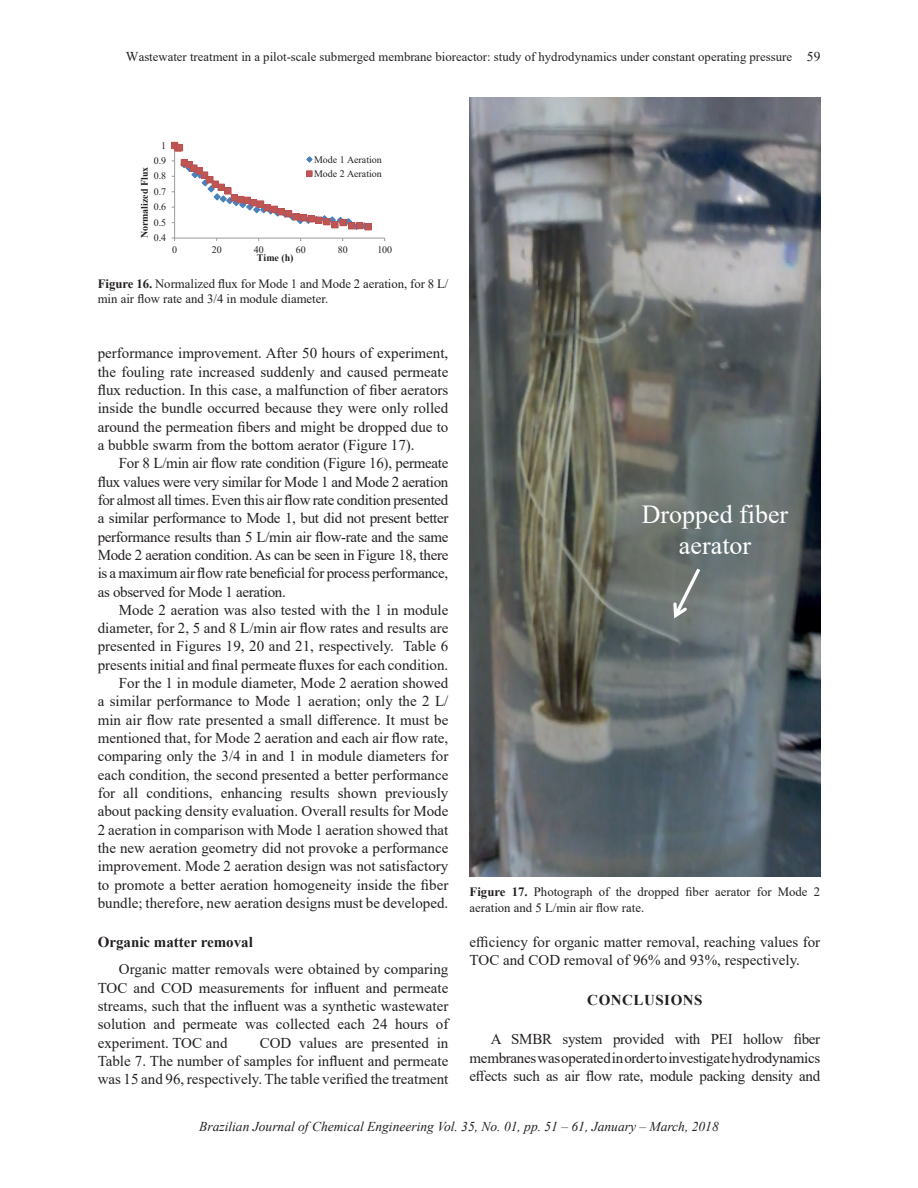
<style>
.page{position:relative;width:918px;height:1188px;background:#fff}
.page>*{position:absolute;margin:0;border:0;box-sizing:border-box;transform-origin:0 0}
.t1{font:25.95px/31.2px "Times New Roman";color:#fff;text-align:center}
.t2{font:15px/18.3px "Times New Roman";color:#231f20;text-align:justify}
.t3{font:700 15px "Times New Roman";color:#231f20}
.t4{font:700 15px "Times New Roman";letter-spacing:.035em;color:#231f20}
.t5{font:italic 13.5px "Times New Roman";color:#231f20}
.t6{font:12.75px/15.3px "Times New Roman";color:#231f20}
.t7{font:9.9px/14px "Times New Roman";color:#231f20}
.t8{font:700 9.9px "Times New Roman";color:#231f20}
.s1{font-size:13.5px}
.s2{font-weight:700}
</style>
<div class="page">
<img style="left:470px;top:98px;width:350px;height:779px">
<svg style="left:671px;top:565px;width:32px;height:56px;background:#828885"></svg>
<hr style="left:174px;top:145px;width:1px;height:93px;background:#989a9d">
<hr style="left:175px;top:238px;width:210px;height:1px;background:#989a9d">
<div style="left:365px;top:223px;width:7px;height:7px;border:1px solid #bb5150"></div>
<svg style="left:171px;top:141px;width:200px;height:90px"></svg>
<div style="left:306px;top:170px;width:6px;height:7px;border:1px solid #bb5150"></div>
<p class="t6" style="left:126px;top:49px;width:696px"><span class="s1">W</span>astewater treatment in a pilot-scale submerged membrane bioreactor: study of hydrodynamics under constant operating pressure <span class="s1">59</span></p>
<p class="t7" style="left:161px;top:138px;width:6px">1</p>
<p class="t7" style="left:154px;top:153px;width:14px">0.9</p>
<p class="t8" style="left:137px;top:238px;width:73px;rotate:-90deg">Normalized Flux</p>
<p class="t7" style="left:154px;top:169px;width:14px">0.8</p>
<p class="t7" style="left:154px;top:184px;width:14px">0.7</p>
<p class="t7" style="left:154px;top:200px;width:14px">0.6</p>
<p class="t7" style="left:154px;top:215px;width:14px">0.5</p>
<p class="t7" style="left:154px;top:231px;width:14px">0.4</p>
<p class="t7" style="left:314px;top:152px;width:69px">Mode 1 Aeration<br>Mode 2 Aeration</p>
<p class="t7" style="left:172px;top:242px;width:6px">0</p>
<p class="t7" style="left:212px;top:242px;width:11px">20</p>
<p class="t7" style="left:254px;top:242px;width:11px">40</p>
<p class="t7" style="left:296px;top:242px;width:11px">60</p>
<p class="t7" style="left:338px;top:242px;width:11px">80</p>
<p class="t7" style="left:377px;top:242px;width:16px">100</p>
<p class="t8" style="left:257px;top:251px;width:38px">Time (h)</p>
<p class="t6" style="left:98px;top:276px;width:352px"><span class="s2">Figure 16.</span> Normalized flux for Mode 1 and Mode 2 aeration, for 8 L/ min air flow rate and 3/4 in module diameter.</p>
<p class="t2" style="left:98px;top:344px;width:352px">performance improvement. After 50 hours of experiment, the fouling rate increased suddenly and caused permeate flux reduction. In this case, a malfunction of fiber aerators inside the bundle occurred because they were only rolled around the permeation fibers and might be dropped due to a bubble swarm from the bottom aerator (Figure 17).</p>
<p class="t2" style="left:98px;top:454px;width:352px;text-indent:21px">For 8 L/min air flow rate condition (Figure 16), permeate flux values were very similar for Mode 1 and Mode 2 aeration for almost all times. Even this air flow rate condition presented a similar performance to Mode 1, but did not present better performance results than 5 L/min air flow-rate and the same Mode 2 aeration condition. As can be seen in Figure 18, there is a maximum air flow rate beneficial for process performance, as observed for Mode 1 aeration.</p>
<p class="t2" style="left:98px;top:600px;width:352px;text-align:right">Mode 2 aeration was also tested with the 1 in module diameter, for 2, 5 and 8 L/min air flow rates and results are presented in Figures 19, 20 and 21, respectively. Table 6 presents initial and final permeate fluxes for each condition.<br>For the 1 in module diameter, Mode 2 aeration showed<br>a similar performance to Mode 1 aeration; only the 2 L/ min air flow rate presented a small difference. It must be mentioned that, for Mode 2 aeration and each air flow rate, comparing only the 3/4 in and 1 in module diameters for each condition, the second presented a better performance for all conditions, enhancing results shown previously about packing density evaluation. Overall results for Mode 2 aeration in comparison with Mode 1 aeration showed that the new aeration geometry did not provoke a performance improvement. Mode 2 aeration design was not satisfactory to promote a better aeration homogeneity inside the fiber bundle; therefore, new aeration designs must be developed.</p>
<p class="t3" style="left:98px;top:932px;width:157px">Organic matter removal</p>
<p class="t2" style="left:98px;top:960px;width:352px;text-indent:21px">Organic matter removals were obtained by comparing TOC and COD measurements for influent and permeate streams, such that the influent was a synthetic wastewater solution and permeate was collected each 24 hours of experiment. TOC and</p>
<p class="t2" style="left:98px;top:1033px;width:352px;text-indent:162px">COD values are presented in Table 7. The number of samples for influent and permeate was 15 and 96, respectively. The table verified the treatment</p>
<h1 class="t1" style="left:642px;top:498px;width:148px">Dropped fiber aerator</h1>
<p class="t6" style="left:470px;top:884px;width:352px"><span class="s2">Figure 17.</span> Photograph of the dropped fiber aerator for Mode 2 aeration and 5 L/min air flow rate.</p>
<p class="t2" style="left:470px;top:932px;width:352px">efficiency for organic matter removal, reaching values for<br>TOC and COD removal of 96% and 93%, respectively.</p>
<p class="t4" style="left:587px;top:989px;width:117px">CONCLUSIONS</p>
<p class="t2" style="left:470px;top:1030px;width:352px;text-indent:21px">A SMBR system provided with PEI hollow fiber membranes was operated in order to investigate hydrodynamics effects such as air flow rate, module packing density and</p>
<p class="t5" style="left:199px;top:1118px;width:521px">Brazilian Journal of Chemical Engineering Vol. 35, No. 01, pp. 51 – 61, January – March, 2018</p>
</div>
